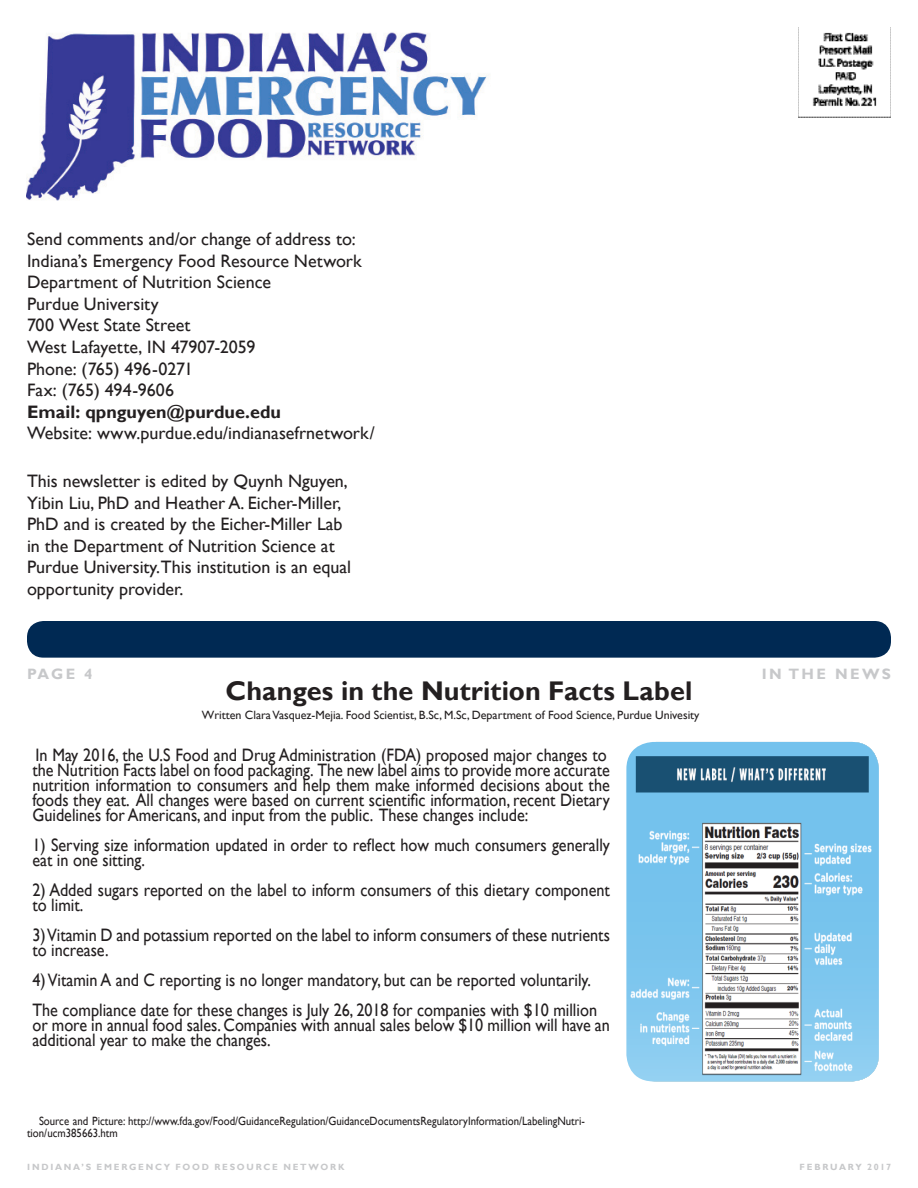
<style>
.page{position:relative;width:918px;height:1188px;background:#fff}
.page>*{position:absolute;margin:0;border:0;box-sizing:border-box;transform-origin:0 0}
.t1{font:700 27px "Gill Sans";letter-spacing:.005em;color:#231f20}
.t2{font:18px/15px "Gill Sans";color:#231f20;scale:.9 1}
.t3{font:18px/21.6px "Gill Sans";color:#231f20}
.t4{font:700 18px "Gill Sans";letter-spacing:.005em;color:#231f20}
.t5{font:700 15px "Gill Sans";letter-spacing:.16em;color:#c7c8ca}
.t6{font:12px/12px "Gill Sans";color:#231f20;scale:.9 1}
.t7{font:12px "Gill Sans";color:#231f20}
.t8{font:700 9px "Gill Sans";letter-spacing:.195em;color:#c7c8ca}
</style>
<div class="page">
<div style="left:27px;top:621px;width:864px;height:37px;background:#002953;border-radius:17px"></div>
<img style="left:798px;top:27px;width:93px;height:91px">
<img style="left:26px;top:32px;width:461px;height:169px">
<img style="left:626px;top:742px;width:253px;height:339px">
<p class="t3" style="left:27px;top:228px;width:330px">Send comments and/or change of address to:</p>
<p class="t3" style="left:27px;top:250px;width:336px">Indiana’s Emergency Food Resource Network</p>
<p class="t3" style="left:27px;top:272px;width:246px">Department of Nutrition Science</p>
<p class="t3" style="left:27px;top:293px;width:133px">Purdue University</p>
<p class="t3" style="left:27px;top:315px;width:165px">700 West State Street</p>
<p class="t3" style="left:27px;top:336px;width:230px">West Lafayette, IN 47907-2059</p>
<p class="t3" style="left:27px;top:358px;width:168px">Phone: (765) 496-0271</p>
<p class="t3" style="left:27px;top:380px;width:149px">Fax: (765) 494-9606</p>
<p class="t4" style="left:27px;top:401px;width:256px">Email: qpnguyen@purdue.edu</p>
<p class="t3" style="left:27px;top:423px;width:349px">Website: www.purdue.edu/indianasefrnetwork/</p>
<p class="t3" style="left:27px;top:470px;width:326px">This newsletter is edited by Quynh Nguyen, Yibin Liu, PhD and Heather A. Eicher-Miller, PhD and is created by the Eicher-Miller Lab in the Department of Nutrition Science at Purdue University.This institution is an equal opportunity provider.</p>
<p class="t5" style="left:27px;top:665px;width:67px">PAGE 4</p>
<p class="t5" style="left:762px;top:665px;width:131px">IN THE NEWS</p>
<p class="t1" style="left:226px;top:674px;width:468px">Changes in the Nutrition Facts Label</p>
<p class="t7" style="left:202px;top:708px;width:499px">Written Clara Vasquez-Mejia. Food Scientist, B.Sc, M.Sc, Department of Food Science, Purdue Univesity</p>
<p class="t2" style="left:32px;top:748px;width:643px">In May 2016, the U.S Food and Drug Administration (FDA) proposed major changes to the Nutrition Facts label on food packaging. The new label aims to provide more accurate nutrition information to consumers and help them make informed decisions about the foods they eat. All changes were based on current scientific information, recent Dietary Guidelines for Americans, and input from the public. These changes include:</p>
<p class="t2" style="left:32px;top:838px;width:643px">1) Serving size information updated in order to reflect how much consumers generally eat in one sitting.</p>
<p class="t2" style="left:32px;top:883px;width:643px">2) Added sugars reported on the label to inform consumers of this dietary component to limit.</p>
<p class="t2" style="left:32px;top:928px;width:643px">3) Vitamin D and potassium reported on the label to inform consumers of these nutrients to increase.</p>
<p class="t2" style="left:32px;top:973px;width:622px">4) Vitamin A and C reporting is no longer mandatory, but can be reported voluntarily.</p>
<p class="t2" style="left:32px;top:1003px;width:629px">The compliance date for these changes is July 26, 2018 for companies with $10 million</p>
<p class="t2" style="left:32px;top:1018px;width:643px">or more in annual food sales. Companies with annual sales below $10 million will have an additional year to make the changes.</p>
<p class="t6" style="left:27px;top:1115px;width:621px;text-indent:12px">Source and Picture: http://www.fda.gov/Food/GuidanceRegulation/GuidanceDocumentsRegulatoryInformation/LabelingNutri&shy;tion/ucm385663.htm</p>
<p class="t8" style="left:27px;top:1162px;width:319px">INDIANA’S EMERGENCY FOOD RESOURCE NETWORK</p>
<p class="t8" style="left:800px;top:1162px;width:93px">FEBRUARY 2017</p>
</div>
